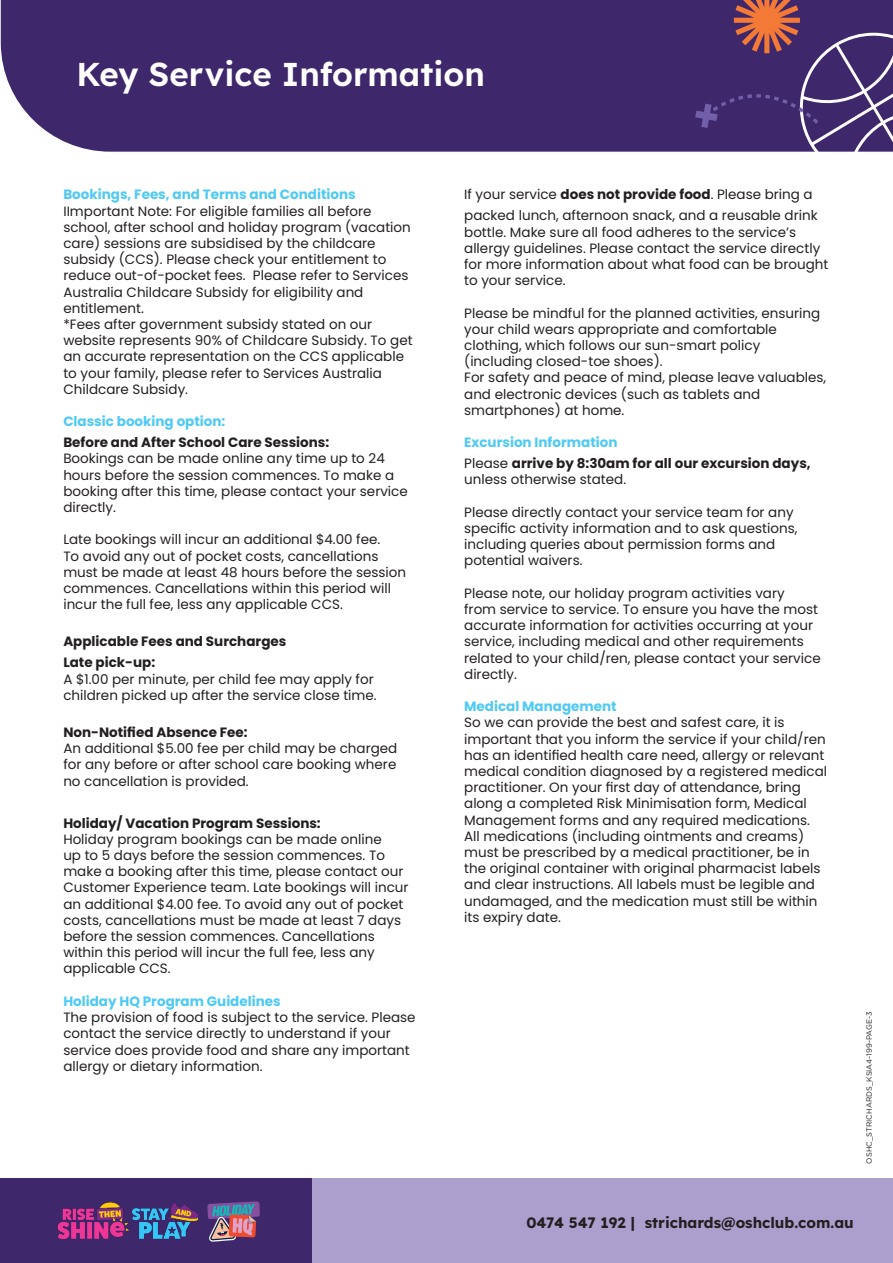
<style>
.page{position:relative;width:893px;height:1263px;background:#fff}
.page>*{position:absolute;margin:0;border:0;box-sizing:border-box;transform-origin:0 0}
.t1{font:600 33px "Lexend";color:#fff}
.t2{font:700 15px "Lexend";color:#231f20}
.t3{font:13.5px/16.2px "Poppins";color:#231f20}
.t4{font:700 13.5px/16.2px "Poppins";color:#231f20}
.t5{font:700 13.5px "Poppins";color:#4ecaf4}
.t6{font:7.5px "Gotham";color:#231f20}
.s1{font-weight:700}
.s2{font-weight:400}
</style>
<div class="page">
<div style="left:1px;top:0;width:694px;height:152px;background:#3f276b"></div>
<svg style="left:695px;top:0;width:198px;height:152px;background:#553870"></svg>
<div style="left:0;top:1179px;width:893px;height:84px;background:#aba0cd"></div>
<div style="left:0;top:1179px;width:312px;height:84px;background:#3f276b"></div>
<svg style="left:207px;top:1201px;width:53px;height:41px"></svg>
<img style="left:57px;top:1202px;width:142px;height:37px">
<p class="t1" style="left:77px;top:49px;width:410px">Key Service Information</p>
<p class="t5" style="left:63px;top:187px;width:294px">Bookings, Fees, and Terms and Conditions</p>
<p class="t3" style="left:63px;top:203px;width:349px">IImportant Note: For eligible families all before school, after school and holiday program (vacation care) sessions are subsidised by the childcare subsidy (CCS). Please check your entitlement to reduce out-of-pocket fees. Please refer to Services Australia Childcare Subsidy for eligibility and entitlement.</p>
<p class="t3" style="left:63px;top:316px;width:351px">*Fees after government subsidy stated on our website represents 90% of Childcare Subsidy. To get an accurate representation on the CCS applicable to your family, please refer to Services Australia Childcare Subsidy.</p>
<p class="t5" style="left:63px;top:414px;width:164px">Classic booking option:</p>
<p class="t4" style="left:63px;top:434px;width:267px">Before and After School Care Sessions:</p>
<p class="t3" style="left:63px;top:451px;width:346px">Bookings can be made online any time up to 24 hours before the session commences. To make a booking after this time, please contact your service directly.</p>
<p class="t3" style="left:63px;top:532px;width:344px">Late bookings will incur an additional $4.00 fee.<br>To avoid any out of pocket costs, cancellations must be made at least 48 hours before the session commences. Cancellations within this period will incur the full fee, less any applicable CCS.</p>
<p class="t4" style="left:63px;top:634px;width:225px">Applicable Fees and Surcharges</p>
<p class="t4" style="left:63px;top:655px;width:93px">Late pick-up:</p>
<p class="t3" style="left:63px;top:671px;width:315px">A $1.00 per minute, per child fee may apply for children picked up after the service close time.</p>
<p class="t4" style="left:63px;top:724px;width:186px">Non-Notified Absence Fee:</p>
<p class="t3" style="left:63px;top:740px;width:335px;text-align:justify">An additional $5.00 fee per child may be charged for any before or after school care booking where no cancellation is provided.</p>
<p class="t4" style="left:63px;top:815px;width:259px">Holiday/ Vacation Program Sessions:</p>
<p class="t3" style="left:63px;top:831px;width:347px">Holiday program bookings can be made online<br>up to 5 days before the session commences. To make a booking after this time, please contact our Customer Experience team. Late bookings will incur an additional $4.00 fee. To avoid any out of pocket costs, cancellations must be made at least 7 days before the session commences. Cancellations within this period will incur the full fee, less any applicable CCS.</p>
<p class="t5" style="left:63px;top:993px;width:219px">Holiday HQ Program Guidelines</p>
<p class="t3" style="left:63px;top:1009px;width:354px">The provision of food is subject to the service. Please contact the service directly to understand if your service does provide food and share any important allergy or dietary information.</p>
<p class="t3" style="left:464px;top:184px;width:355px;line-height:21px">If your service <span class="s1">does not provide food</span>. Please bring a packed lunch, afternoon snack, and a reusable drink</p>
<p class="t3" style="left:464px;top:224px;width:366px">bottle. Make sure all food adheres to the service’s allergy guidelines. Please contact the service directly for more information about what food can be brought to your service.</p>
<p class="t3" style="left:464px;top:305px;width:358px">Please be mindful for the planned activities, ensuring your child wears appropriate and comfortable clothing, which follows our sun-smart policy (including closed-toe shoes).</p>
<p class="t3" style="left:464px;top:370px;width:364px">For safety and peace of mind, please leave valuables, and electronic devices (such as tablets and smartphones) at home.</p>
<p class="t5" style="left:464px;top:435px;width:155px">Excursion Information</p>
<p class="t4" style="left:464px;top:455px;width:348px"><span class="s2">Please</span> arrive by 8:30am for all our excursion days, <span class="s2">unless otherwise stated.</span></p>
<p class="t3" style="left:464px;top:504px;width:335px">Please directly contact your service team for any specific activity information and to ask questions, including queries about permission forms and potential waivers.</p>
<p class="t3" style="left:464px;top:585px;width:358px">Please note, our holiday program activities vary<br>from service to service. To ensure you have the most accurate information for activities occurring at your service, including medical and other requirements related to your child/ren, please contact your service directly.</p>
<p class="t5" style="left:464px;top:699px;width:154px">Medical Management</p>
<p class="t3" style="left:464px;top:715px;width:364px">So we can provide the best and safest care, it is important that you inform the service if your child/ren has an identified health care need, allergy or relevant medical condition diagnosed by a registered medical practitioner. On your first day of attendance, bring along a completed Risk Minimisation form, Medical Management forms and any required medications.<br>All medications (including ointments and creams) must be prescribed by a medical practitioner, be in the original container with original pharmacist labels and clear instructions. All labels must be legible and undamaged, and the medication must still be within its expiry date.</p>
<p class="t6" style="left:864px;top:1163px;width:153px;rotate:-90deg">OSHC_STRICHARDS_KSIA4-199-PAGE-3</p>
<p class="t2" style="left:526px;top:1211px;width:329px">0474 547 192 | strichards@oshclub.com.au</p>
</div>
